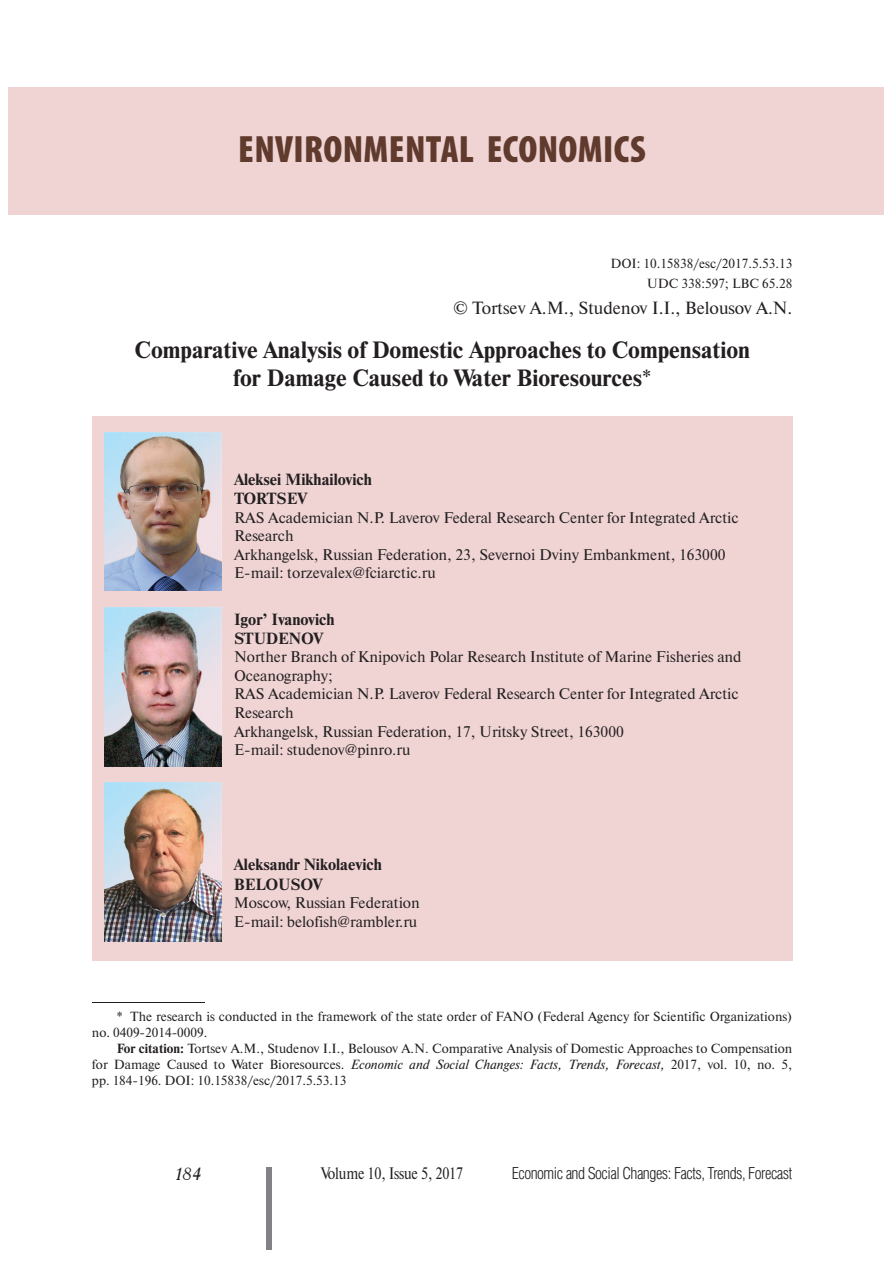
<style>
.page{position:relative;width:893px;height:1263px;background:#fff}
.page>*{position:absolute;margin:0;border:0;box-sizing:border-box;transform-origin:0 0}
.t1{font:900 condensed 38.25px "Myriad Pro";letter-spacing:.01em;color:#5f3a2d}
.t2{font:700 23.55px/28.2px "Newton C";color:#231f20;text-align:center}
.t3{font:17.7px "Newton C";color:#231f20}
.t4{font:italic 17.7px "Academy";color:#231f20}
.t5{font:300 16.65px "Helios Cond";letter-spacing:-.03em;color:#231f20}
.t6{font:16.65px "Newton C";letter-spacing:-.01em;color:#231f20;scale:.85 1}
.t7{font:700 16.2px/19.4px "Newton C";color:#231f20}
.t8{font:15.45px/18.5px "Newton C";color:#231f20}
.t9{font:13.2px/15.9px "Newton C";color:#231f20;text-align:right}
.s1{font-weight:400;font-size:20.55px}
.s2{font-weight:700}
.s3{font-style:italic}
</style>
<div class="page">
<div style="left:266px;top:1167px;width:6px;height:83px;background:#808285"></div>
<hr style="left:92px;top:1002px;width:112px;height:1px;background:#231f20">
<div style="left:92px;top:416px;width:700px;height:545px;background:#f0d4d4"></div>
<div style="left:9px;top:87px;width:875px;height:127px;background:#f0d4d4"></div>
<img style="left:105px;top:433px;width:117px;height:158px">
<img style="left:105px;top:608px;width:117px;height:158px">
<img style="left:105px;top:783px;width:116px;height:158px">
<h1 class="t1" style="left:238px;top:136px;width:409px">ENVIRONMENTAL ECONOMICS</h1>
<p class="t9" style="left:611px;top:255px;width:183px;line-height:20.1px">DOI: 10.15838/esc/2017.5.53.13<br>UDC 338:597; LBC 65.28</p>
<p class="t3" style="left:453px;top:301px;width:341px">© Tortsev A.M., Studenov I.I., Belousov A.N.</p>
<h2 class="t2" style="left:135px;top:337px;width:617px">Comparative Analysis of Domestic Approaches to Compensation for Damage Caused to Water Bioresources<span class="s1">*</span></h2>
<p class="t7" style="left:234px;top:471px;width:139px">Aleksei Mikhailovich<br>TORTSEV</p>
<p class="t8" style="left:234px;top:509px;width:506px">RAS Academician N.P. Laverov Federal Research Center for Integrated Arctic Research<br>Arkhangelsk, Russian Federation, 23, Severnoi Dviny Embankment, 163000<br>E-mail: torzevalex@fciarctic.ru</p>
<p class="t7" style="left:234px;top:610px;width:102px">Igor’ Ivanovich<br>STUDENOV</p>
<p class="t8" style="left:234px;top:649px;width:509px">Norther Branch of Knipovich Polar Research Institute of Marine Fisheries and Oceanography;<br>RAS Academician N.P. Laverov Federal Research Center for Integrated Arctic Research<br>Arkhangelsk, Russian Federation, 17, Uritsky Street, 163000<br>E-mail: studenov@pinro.ru</p>
<p class="t7" style="left:234px;top:856px;width:150px">Aleksandr Nikolaevich<br>BELOUSOV</p>
<p class="t8" style="left:234px;top:895px;width:187px">Moscow, Russian Federation<br>E-mail: belofish@rambler.ru</p>
<p class="t9" style="left:92px;top:1010px;width:702px;text-align:left;text-indent:25px">* The research is conducted in the framework of the state order of FANO (Federal Agency for Scientific Organizations) no. 0409-2014-0009.</p>
<p class="t9" style="left:92px;top:1041px;width:702px;text-align:justify;text-indent:25px"><span class="s2">For citation:</span> Tortsev A.M., Studenov I.I., Belousov A.N. Comparative Analysis of Domestic Approaches to Compensation for Damage Caused to Water Bioresources. <span class="s3">Economic and Social Changes: Facts, Trends, Forecast,</span> 2017, vol. 10, no. 5, pp. 184-196. DOI: 10.15838/esc/2017.5.53.13</p>
<p class="t4" style="left:176px;top:1165px;width:28px">184</p>
<p class="t6" style="left:321px;top:1168px;width:169px">Volume 10, Issue 5, 2017</p>
<p class="t5" style="left:512px;top:1168px;width:282px">Economic and Social Changes: Facts, Trends, Forecast</p>
</div>
